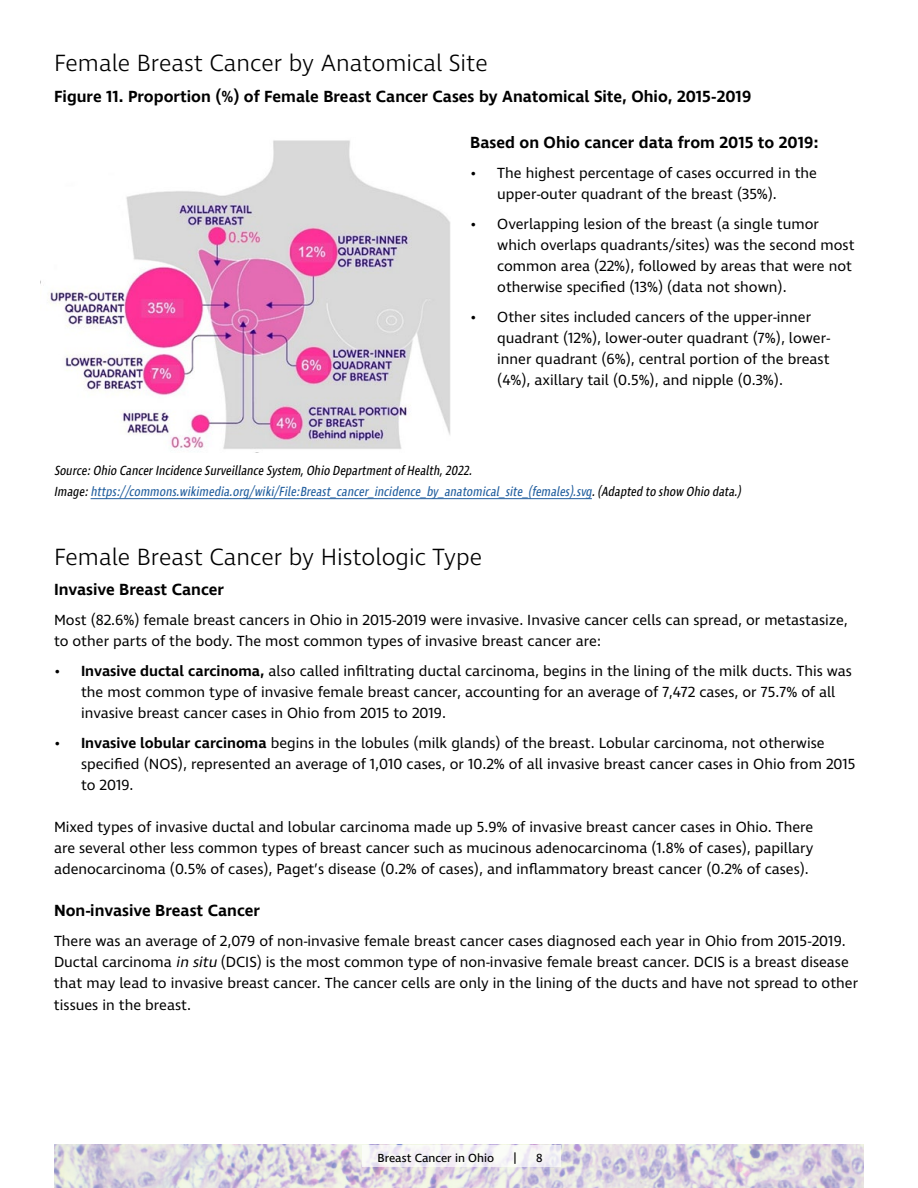
<style>
.page{position:relative;width:918px;height:1188px;background:#fff}
.page>*{position:absolute;margin:0;border:0;box-sizing:border-box;transform-origin:0 0}
.t1{font:300 24px "Ingra";color:#000}
.t2{font:600 16.5px "Ingra";color:#000}
.t3{font:15px/21px "Ingra";color:#000}
.t4{font:italic 13.5px/21.6px "Ingra Cd";color:#000}
.t5{font:12px "Ingra";color:#000}
.s1{color:#215e9e}
.s2{font-weight:600}
.s3{font-style:italic}
</style>
<div class="page">
<img style="left:54px;top:1145px;width:810px;height:43px">
<svg style="left:362px;top:1145px;width:199px;height:21px;fill:#f6f4f5"></svg>
<img style="left:50px;top:140px;width:400px;height:313px">
<hr style="left:91px;top:498px;width:501px;height:1px;background:#215e9e">
<h1 class="t1" style="left:54px;top:48px;width:435px">Female Breast Cancer by Anatomical Site</h1>
<p class="t2" style="left:54px;top:86px;width:699px">Figure 11. Proportion (%) of Female Breast Cancer Cases by Anatomical Site, Ohio, 2015-2019</p>
<p class="t2" style="left:470px;top:132px;width:350px">Based on Ohio cancer data from 2015 to 2019:</p>
<p class="t3" style="left:497px;top:163px;width:321px;text-indent:-27px">• The highest percentage of cases occurred in the upper-outer quadrant of the breast (35%).</p>
<p class="t3" style="left:497px;top:214px;width:359px;text-indent:-27px">• Overlapping lesion of the breast (a single tumor which overlaps quadrants/sites) was the second most common area (22%), followed by areas that were not otherwise specified (13%) (data not shown).</p>
<p class="t3" style="left:497px;top:307px;width:334px;text-indent:-27px">• Other sites included cancers of the upper-inner quadrant (12%), lower-outer quadrant (7%), lower&shy;inner quadrant (6%), central portion of the breast (4%), axillary tail (0.5%), and nipple (0.3%).</p>
<p class="t4" style="left:54px;top:460px;width:692px">Source:Ohio CancerIncidenceSurveillanceSystem,Ohio DepartmentofHealth,2022.<br>Image:<span class="s1">https://commons.wikimedia.org/wiki/File:Breast_cancer_incidence_by_anatomical_site_(females).svg</span>.(Adapted to show Ohio data.)</p>
<h1 class="t1" style="left:54px;top:542px;width:430px">Female Breast Cancer by Histologic Type</h1>
<p class="t2" style="left:54px;top:579px;width:172px">Invasive Breast Cancer</p>
<p class="t3" style="left:54px;top:610px;width:795px">Most (82.6%) female breast cancers in Ohio in 2015-2019 were invasive. Invasive cancer cells can spread, or metastasize, to other parts of the body. The most common types of invasive breast cancer are:</p>
<p class="t3" style="left:81px;top:661px;width:773px;text-indent:-27px">• <span class="s2">Invasive ductal carcinoma,</span> also called infiltrating ductal carcinoma, begins in the lining of the milk ducts. This was the most common type of invasive female breast cancer, accounting for an average of 7,472 cases, or 75.7% of all invasive breast cancer cases in Ohio from 2015 to 2019.</p>
<p class="t3" style="left:81px;top:733px;width:776px;text-indent:-27px">• <span class="s2">Invasive lobular carcinoma</span> begins in the lobules (milk glands) of the breast. Lobular carcinoma, not otherwise specified (NOS), represented an average of 1,010 cases, or 10.2% of all invasive breast cancer cases in Ohio from 2015 to 2019.</p>
<p class="t3" style="left:54px;top:817px;width:761px;text-align:justify">Mixed types of invasive ductal and lobular carcinoma made up 5.9% of invasive breast cancer cases in Ohio. There are several other less common types of breast cancer such as mucinous adenocarcinoma (1.8% of cases), papillary adenocarcinoma (0.5% of cases), Paget’s disease (0.2% of cases), and inflammatory breast cancer (0.2% of cases).</p>
<p class="t2" style="left:54px;top:900px;width:208px">Non-invasive Breast Cancer</p>
<p class="t3" style="left:54px;top:931px;width:806px">There was an average of 2,079 of non-invasive female breast cancer cases diagnosed each year in Ohio from 2015-2019.<br>Ductal carcinoma <span class="s3">in situ</span> (DCIS) is the most common type of non-invasive female breast cancer. DCIS is a breast disease that may lead to invasive breast cancer. The cancer cells are only in the lining of the ducts and have not spread to other tissues in the breast.</p>
<p class="t5" style="left:378px;top:1150px;width:118px">Breast Cancer in Ohio</p>
<p class="t5" style="left:514px;top:1150px;width:5px">|</p>
<p class="t5" style="left:536px;top:1150px;width:8px">8</p>
</div>
